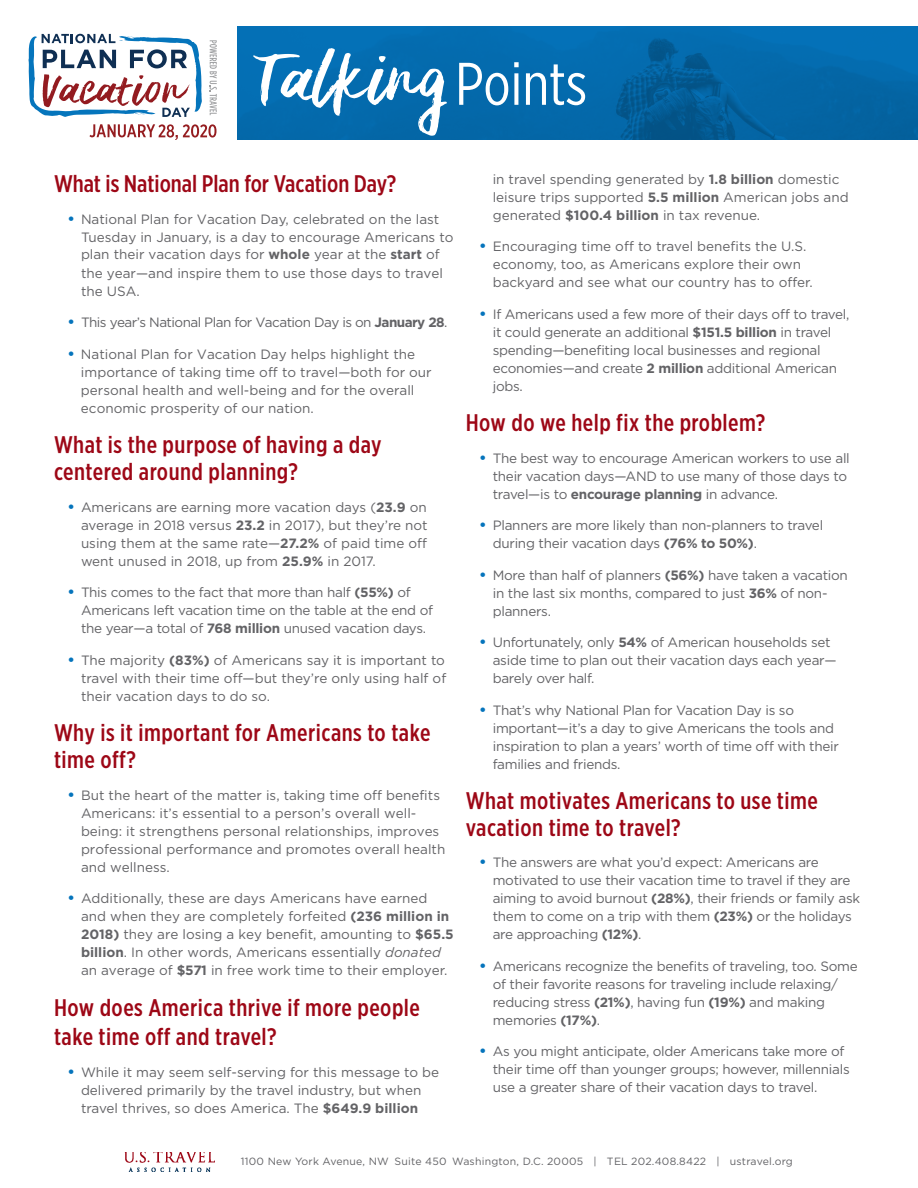
<style>
.page{position:relative;width:918px;height:1188px;background:#fff}
.page>*{position:absolute;margin:0;border:0;box-sizing:border-box;transform-origin:0 0}
.Paragraph_Style_2{font:57px "Delirium";color:#fff}
.Gotham_XNarrow_Red{font:500 24px/27px "Gotham X Narrow";letter-spacing:.02em;color:#9d0716}
.Gotham_XNarrow_Red-2{font:500 24px "Gotham X Narrow";color:#9d0716}
.t1{font:13.5px/18px "Gotham";letter-spacing:-.02em;color:#636366}
.t2{font:13.5px/18px "Gotham";color:#636366}
.t3{font:13.5px "Gotham";letter-spacing:-.04em;color:#636366}
.t4{font:10.5px "Gotham";letter-spacing:.02em;color:#636366}
.s1{font-family:"Gotham X Narrow";font-size:60px}
.s2{font-weight:700;font-size:15px;color:#0574bc}
.s3{font-weight:700}
.s4{font-style:italic}
</style>
<div class="page">
<svg style="left:237px;top:27px;width:681px;height:113px;background:#0368aa"></svg>
<img style="left:124px;top:1152px;width:91px;height:20px">
<svg style="left:28px;top:34px;width:174px;height:83px"></svg>
<svg style="left:210px;top:40px;width:7px;height:75px"></svg>
<svg style="left:89px;top:124px;width:127px;height:16px"></svg>
<p class="Paragraph_Style_2" style="left:255px;top:44px;width:334px">Talking <span class="s1">Points</span></p>
<p class="Gotham_XNarrow_Red-2" style="left:54px;top:169px;width:344px">What is National Plan for Vacation Day?</p>
<p class="t2" style="left:81px;top:210px;width:374px;text-indent:-14px"><span class="s2">•</span> National Plan for Vacation Day, celebrated on the last Tuesday in January, is a day to encourage Americans to plan their vacation days for <span class="s3">whole</span> year at the <span class="s3">start</span> of the year—and inspire them to use those days to travel the USA.</p>
<p class="t3" style="left:68px;top:314px;width:382px"><span class="s2">•</span> This year’s National Plan for Vacation Day is on <span class="s3">January 28</span>.</p>
<p class="t2" style="left:81px;top:345px;width:352px;text-indent:-14px"><span class="s2">•</span> National Plan for Vacation Day helps highlight the importance of taking time off to travel—both for our personal health and well-being and for the overall economic prosperity of our nation.</p>
<p class="Gotham_XNarrow_Red" style="left:54px;top:431px;width:329px">What is the purpose of having a day centered around planning?</p>
<p class="t1" style="left:81px;top:498px;width:348px;text-align:justify;text-indent:-14px"><span class="s2">•</span> Americans are earning more vacation days (<span class="s3">23.9</span> on average in 2018 versus <span class="s3">23.2</span> in 2017), but they’re not using them at the same rate—<span class="s3">27.2%</span> of paid time off went unused in 2018, up from <span class="s3">25.9%</span> in 2017.</p>
<p class="t1" style="left:81px;top:583px;width:354px;text-indent:-14px"><span class="s2">•</span> This comes to the fact that more than half <span class="s3">(55%)</span> of<br>Americans left vacation time on the table at the end of the year—a total of <span class="s3">768 million</span> unused vacation days.</p>
<p class="t1" style="left:81px;top:651px;width:367px;text-align:justify;text-indent:-14px"><span class="s2">•</span> The majority <span class="s3">(83%)</span> of Americans say it is important to travel with their time off—but they’re only using half of their vacation days to do so.</p>
<p class="Gotham_XNarrow_Red" style="left:54px;top:719px;width:378px">Why is it important for Americans to take time off?</p>
<p class="t2" style="left:81px;top:786px;width:366px;text-indent:-14px"><span class="s2">•</span> But the heart of the matter is, taking time off benefits Americans: it’s essential to a person’s overall well&shy;being: it strengthens personal relationships, improves professional performance and promotes overall health and wellness.</p>
<p class="t2" style="left:81px;top:889px;width:374px;text-indent:-14px"><span class="s2">•</span> Additionally, these are days Americans have earned and when they are completely forfeited <span class="s3">(236 million in 2018)</span> they are losing a key benefit, amounting to <span class="s3">$65.5 billion</span>. In other words, Americans essentially <span class="s4">donated </span>an average of <span class="s3">$571</span> in free work time to their employer.</p>
<p class="Gotham_XNarrow_Red" style="left:54px;top:992px;width:368px;line-height:29.4px">How does America thrive if more people take time off and travel?</p>
<p class="t2" style="left:68px;top:1063px;width:373px;text-align:center"><span class="s2">•</span> While it may seem self-serving for this message to be delivered primarily by the travel industry, but when travel thrives, so does America. The <span class="s3">$649.9 billion</span></p>
<p class="t2" style="left:493px;top:170px;width:357px">in travel spending generated by <span class="s3">1.8 billion</span> domestic leisure trips supported <span class="s3">5.5 million</span> American jobs and generated <span class="s3">$100.4 billion</span> in tax revenue.</p>
<p class="t2" style="left:493px;top:237px;width:322px;text-indent:-14px"><span class="s2">•</span> Encouraging time off to travel benefits the U.S. economy, too, as Americans explore their own backyard and see what our country has to offer.</p>
<p class="t1" style="left:493px;top:305px;width:358px;text-indent:-14px"><span class="s2">•</span> If Americans used a few more of their days off to travel, it could generate an additional <span class="s3">$151.5 billion</span> in travel spending—benefiting local businesses and regional economies—and create <span class="s3">2 million</span> additional American jobs.</p>
<p class="Gotham_XNarrow_Red" style="left:466px;top:409px;width:301px">How do we help fix the problem?</p>
<p class="t1" style="left:493px;top:449px;width:359px;text-indent:-14px"><span class="s2">•</span> The best way to encourage American workers to use all their vacation days—AND to use many of those days to travel—is to <span class="s3">encourage planning</span> in advance.</p>
<p class="t1" style="left:493px;top:516px;width:332px;text-indent:-14px"><span class="s2">•</span> Planners are more likely than non-planners to travel during their vacation days <span class="s3">(76% to 50%)</span>.</p>
<p class="t1" style="left:493px;top:566px;width:357px;text-indent:-14px"><span class="s2">•</span> More than half of planners <span class="s3">(56%)</span> have taken a vacation in the last six months, compared to just <span class="s3">36%</span> of non&shy;planners.</p>
<p class="t1" style="left:493px;top:633px;width:345px;text-indent:-14px"><span class="s2">•</span> Unfortunately, only <span class="s3">54%</span> of American households set aside time to plan out their vacation days each year— barely over half.</p>
<p class="t1" style="left:493px;top:701px;width:348px;text-indent:-14px"><span class="s2">•</span> That’s why National Plan for Vacation Day is so important—it’s a day to give Americans the tools and inspiration to plan a years’ worth of time off with their families and friends.</p>
<p class="Gotham_XNarrow_Red" style="left:466px;top:787px;width:354px;line-height:26.4px">What motivates Americans to use time vacation time to travel?</p>
<p class="t1" style="left:493px;top:853px;width:369px;text-indent:-14px"><span class="s2">•</span> The answers are what you’d expect: Americans are motivated to use their vacation time to travel if they are aiming to avoid burnout <span class="s3">(28%)</span>, their friends or family ask them to come on a trip with them <span class="s3">(23%)</span> or the holidays are approaching <span class="s3">(12%)</span>.</p>
<p class="t1" style="left:493px;top:957px;width:367px;text-indent:-14px"><span class="s2">•</span> Americans recognize the benefits of traveling, too. Some of their favorite reasons for traveling include relaxing/ reducing stress <span class="s3">(21%)</span>, having fun <span class="s3">(19%)</span> and making memories <span class="s3">(17%)</span>.</p>
<p class="t1" style="left:493px;top:1042px;width:359px;text-indent:-14px"><span class="s2">•</span> As you might anticipate, older Americans take more of their time off than younger groups; however, millennials use a greater share of their vacation days to travel.</p>
<p class="t4" style="left:241px;top:1154px;width:553px">1100 New York Avenue, NW Suite 450 Washington, D.C. 20005 | TEL 202.408.8422 | ustravel.org</p>
</div>
